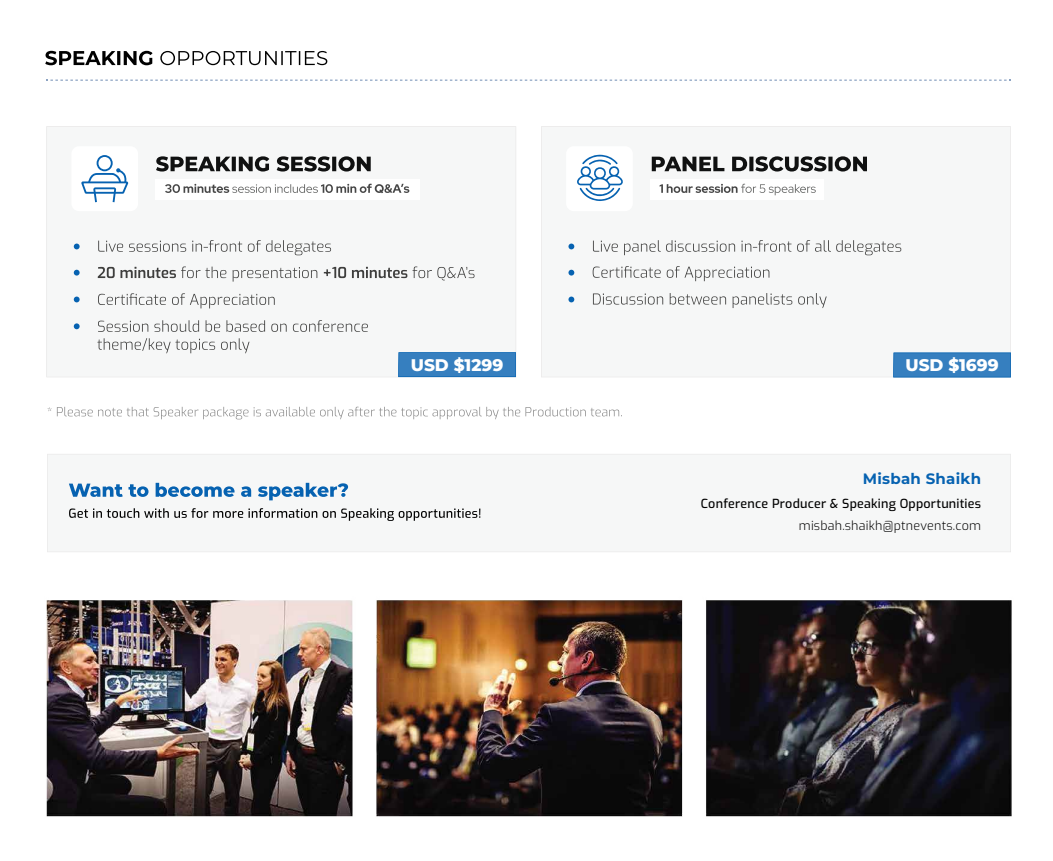
<style>
.page{position:relative;width:1053px;height:861px;background:#fff}
.page>*{position:absolute;margin:0;border:0;box-sizing:border-box;transform-origin:0 0}
.t1{font:800 16.88px "Montserrat";color:#fff}
.t2{font:700 15px "Montserrat";letter-spacing:.015em;color:#0662b1}
.t3{font:500 12.5px "Exo";letter-spacing:.015em;color:#000}
.t4{font:300 12.5px "Exo";letter-spacing:.015em;color:#000}
</style>
<div class="page">
<svg style="left:47px;top:406px;width:573px;height:13px"></svg>
<svg style="left:45px;top:51px;width:107px;height:14px"></svg>
<svg style="left:160px;top:51px;width:167px;height:14px"></svg>
<svg style="left:47px;top:79px;width:963px;height:2px"></svg>
<div style="left:46px;top:126px;width:470px;height:251px;background:#f6f7f7"></div>
<svg style="left:156px;top:156px;width:214px;height:15px"></svg>
<div style="left:71px;top:146px;width:67px;height:65px;background:#fff;border-radius:8px"></div>
<div style="left:156px;top:179px;width:264px;height:21px;background:#fff"></div>
<svg style="left:165px;top:184px;width:244px;height:9px"></svg>
<svg style="left:74px;top:243px;width:6px;height:6px"></svg>
<svg style="left:74px;top:269px;width:6px;height:6px"></svg>
<svg style="left:98px;top:240px;width:233px;height:15px"></svg>
<svg style="left:98px;top:266px;width:219px;height:15px"></svg>
<svg style="left:324px;top:266px;width:150px;height:14px"></svg>
<svg style="left:74px;top:296px;width:6px;height:6px"></svg>
<svg style="left:98px;top:293px;width:177px;height:15px"></svg>
<svg style="left:74px;top:323px;width:6px;height:6px"></svg>
<svg style="left:98px;top:320px;width:270px;height:12px"></svg>
<svg style="left:97px;top:338px;width:152px;height:15px"></svg>
<div style="left:541px;top:126px;width:469px;height:251px;background:#f6f7f7"></div>
<svg style="left:651px;top:156px;width:215px;height:15px"></svg>
<div style="left:566px;top:146px;width:66px;height:65px;background:#fff;border-radius:8px"></div>
<div style="left:650px;top:179px;width:173px;height:21px;background:#fff"></div>
<svg style="left:659px;top:184px;width:156px;height:11px"></svg>
<svg style="left:568px;top:243px;width:6px;height:6px"></svg>
<svg style="left:568px;top:269px;width:6px;height:6px"></svg>
<svg style="left:593px;top:240px;width:308px;height:15px"></svg>
<svg style="left:568px;top:296px;width:6px;height:6px"></svg>
<svg style="left:592px;top:266px;width:177px;height:15px"></svg>
<svg style="left:593px;top:293px;width:233px;height:15px"></svg>
<svg style="left:81px;top:155px;width:47px;height:47px"></svg>
<svg style="left:577px;top:155px;width:46px;height:46px"></svg>
<img style="left:46px;top:600px;width:966px;height:217px">
<div style="left:47px;top:454px;width:963px;height:98px;background:#f6f7f7"></div>
<svg style="left:69px;top:482px;width:279px;height:18px"></svg>
<svg style="left:69px;top:508px;width:411px;height:12px"></svg>
<div style="left:893px;top:352px;width:117px;height:25px;background:#367fbf"></div>
<div style="left:398px;top:352px;width:118px;height:25px;background:#367fbf"></div>
<h1 class="t1" style="left:411px;top:352px;width:94px">USD $1299</h1>
<h1 class="t1" style="left:905px;top:352px;width:95px">USD $1699</h1>
<p class="t2" style="left:862px;top:468px;width:120px">Misbah Shaikh</p>
<p class="t3" style="left:701px;top:493px;width:281px">Conference Producer &amp; Speaking Opportunities</p>
<p class="t4" style="left:798px;top:516px;width:184px">misbah.shaikh@ptnevents.com</p>
</div>
